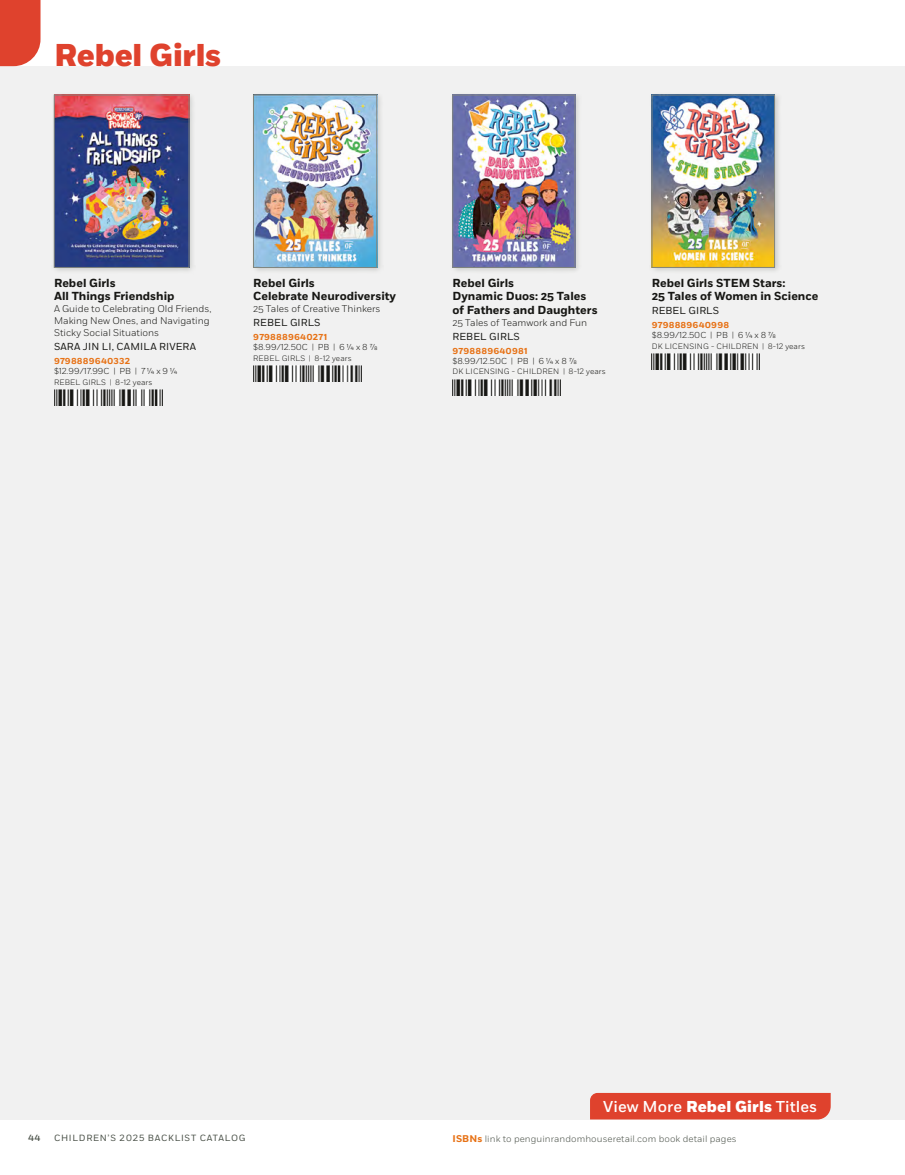
<style>
.page{position:relative;width:905px;height:1175px;background:#fff}
.page>*{position:absolute;margin:0;border:0;box-sizing:border-box;transform-origin:0 0}
.t1{font:800 31.5px "Fort";letter-spacing:-.01em;color:#df422d}
.t2{font:500 15.75px "Fort";letter-spacing:.005em;color:#fff}
.t3{font:700 11.7px/13.5px "Fort";color:#171714}
.t4{font:10.2px "Fort";letter-spacing:.01em;color:#171714}
.t5{font:300 9.75px/12px "Fort";color:#171714}
.t6{font:300 9.3px "Fort";letter-spacing:.01em;color:#484f46}
.t7{font:9px "Fort";letter-spacing:.08em;color:#484f46}
.t8{font:500 9px "Fort";color:#484f46}
.t9{font:300 8.7px/10.2px "Fort";color:#171714}
.t10{font:300 7.8px "Fort";letter-spacing:.02em;color:#171714}
.s1{font-weight:700;color:#e77216}
.s2{font-size:8.25px}
.s3{font-size:7.5px}
.s4{font-weight:800}
.s5{font-weight:700;font-size:9.75px;color:#e77216}
</style>
<div class="page">
<div style="left:0;top:66px;width:904px;height:1053px;background:#f1f1f1"></div>
<div style="left:0;top:0;width:40px;height:66px;background:#df422d"></div>
<div style="left:590px;top:1092px;width:240px;height:27px;background:#df422d"></div>
<div style="left:51px;top:92px;width:145px;height:182px;background:#484f46;opacity:.2"></div>
<img style="left:56px;top:97px;width:131px;height:169px">
<div style="left:54px;top:95px;width:135px;height:173px;border:1px solid #81857d"></div>
<img style="left:54px;top:389px;width:108px;height:17px">
<div style="left:250px;top:92px;width:134px;height:182px;background:#484f46;opacity:.2"></div>
<img style="left:255px;top:97px;width:120px;height:169px">
<div style="left:253px;top:95px;width:124px;height:173px;border:1px solid #81857d"></div>
<img style="left:253px;top:365px;width:108px;height:17px">
<div style="left:450px;top:92px;width:131px;height:182px;background:#484f46;opacity:.2"></div>
<img style="left:454px;top:97px;width:119px;height:169px">
<div style="left:452px;top:95px;width:123px;height:173px;border:1px solid #81857d"></div>
<img style="left:452px;top:379px;width:108px;height:16px">
<div style="left:649px;top:92px;width:132px;height:182px;background:#484f46;opacity:.2"></div>
<img style="left:653px;top:97px;width:119px;height:169px">
<div style="left:651px;top:95px;width:123px;height:173px;border:1px solid #81857d"></div>
<img style="left:651px;top:353px;width:108px;height:17px">
<h1 class="t1" style="left:54px;top:36px;width:169px">Rebel Girls</h1>
<p class="t3" style="left:54px;top:276px;width:122px">Rebel Girls<br>All Things Friendship</p>
<p class="t5" style="left:54px;top:303px;width:159px">A Guide to Celebrating Old Friends,<br>Making New Ones, and Navigating<br>Sticky Social Situations</p>
<p class="t4" style="left:54px;top:341px;width:143px">SARA JIN LI, CAMILA RIVERA</p>
<p class="t9" style="left:54px;top:356px;width:125px"><span class="s1">9798889640332 </span>$12.99/17.99C <span class="s2">|</span> PB <span class="s2">|</span> 7 1/4 x 9 1/4</p>
<p class="t10" style="left:54px;top:377px;width:100px">REBEL GIRLS <span class="s3">|</span> 8-12 years</p>
<p class="t3" style="left:253px;top:276px;width:144px">Rebel Girls<br>Celebrate Neurodiversity</p>
<p class="t5" style="left:253px;top:303px;width:129px">25 Tales of Creative Thinkers</p>
<p class="t4" style="left:253px;top:317px;width:69px">REBEL GIRLS</p>
<p class="t9" style="left:253px;top:332px;width:126px"><span class="s1">9798889640271 </span>$8.99/12.50C <span class="s2">|</span> PB <span class="s2">|</span> 6 1/4 x 8 7/8</p>
<p class="t10" style="left:253px;top:353px;width:100px">REBEL GIRLS <span class="s3">|</span> 8-12 years</p>
<p class="t3" style="left:452px;top:276px;width:147px">Rebel Girls<br>Dynamic Duos: 25 Tales of Fathers and Daughters</p>
<p class="t5" style="left:452px;top:316px;width:136px">25 Tales of Teamwork and Fun</p>
<p class="t4" style="left:452px;top:330px;width:69px">REBEL GIRLS</p>
<p class="t9" style="left:452px;top:346px;width:126px"><span class="s1">9798889640981 </span>$8.99/12.50C <span class="s2">|</span> PB <span class="s2">|</span> 6 1/4 x 8 7/8</p>
<p class="t10" style="left:452px;top:367px;width:155px">DK LICENSING - CHILDREN <span class="s3">|</span> 8-12 years</p>
<p class="t3" style="left:651px;top:276px;width:168px">Rebel Girls STEM Stars:<br>25 Tales of Women in Science</p>
<p class="t4" style="left:651px;top:305px;width:69px">REBEL GIRLS</p>
<p class="t9" style="left:651px;top:320px;width:126px"><span class="s1">9798889640998 </span>$8.99/12.50C <span class="s2">|</span> PB <span class="s2">|</span> 6 1/4 x 8 7/8</p>
<p class="t10" style="left:651px;top:341px;width:155px">DK LICENSING - CHILDREN <span class="s3">|</span> 8-12 years</p>
<p class="t8" style="left:28px;top:1132px;width:14px">44</p>
<p class="t7" style="left:54px;top:1132px;width:193px">CHILDREN’S 2025 BACKLIST CATALOG</p>
<h2 class="t2" style="left:603px;top:1096px;width:215px">View More <span class="s4">Rebel Girls</span> Titles</h2>
<p class="t6" style="left:452px;top:1133px;width:286px"><span class="s5">ISBNs</span> link to penguinrandomhouseretail.com book detail pages</p>
</div>
